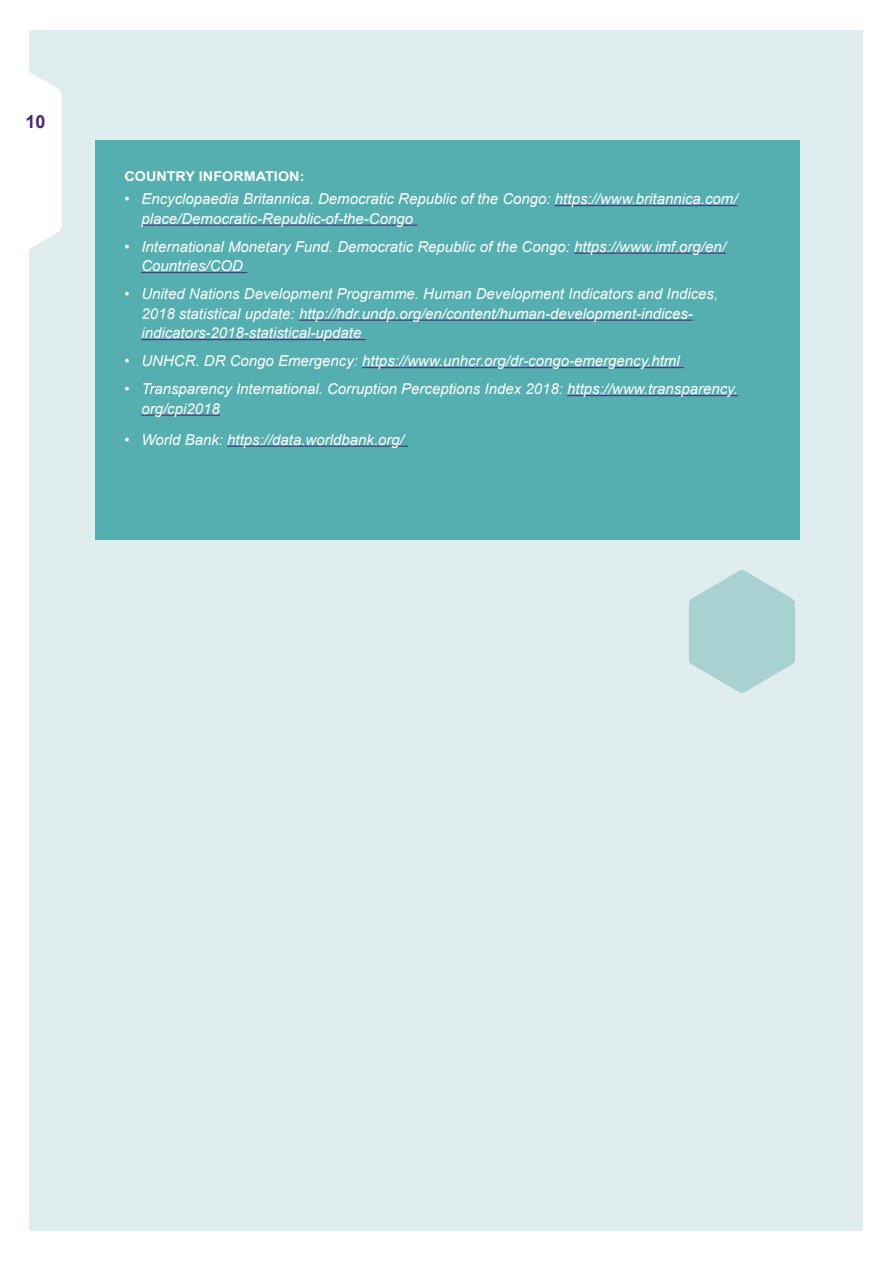
<style>
.page{position:relative;width:893px;height:1263px;background:#fff}
.page>*{position:absolute;margin:0;border:0;box-sizing:border-box;transform-origin:0 0}
.t1{font:700 18px "Arial";color:#512375}
.t2{font:italic 15px/19.5px "Arial";color:#fff}
.Tittel-2{font:700 13.5px "Arial MT Std";letter-spacing:.005em;color:#fff;scale:1.06 1}
</style>
<div class="page">
<div style="left:30px;top:30px;width:833px;height:1201px;background:#dfedee"></div>
<svg style="left:29px;top:30px;width:33px;height:269px"></svg>
<div style="left:95px;top:141px;width:704px;height:399px;background:#55aeaf"></div>
<hr style="left:555px;top:205px;width:183px;height:1px;background:#512375">
<hr style="left:141px;top:225px;width:276px;height:1px;background:#512375">
<hr style="left:574px;top:253px;width:152px;height:1px;background:#512375">
<hr style="left:141px;top:272px;width:106px;height:1px;background:#512375">
<hr style="left:299px;top:320px;width:394px;height:1px;background:#512375">
<hr style="left:141px;top:339px;width:225px;height:1px;background:#512375">
<hr style="left:362px;top:367px;width:322px;height:1px;background:#512375">
<hr style="left:567px;top:395px;width:171px;height:1px;background:#512375">
<hr style="left:141px;top:415px;width:79px;height:1px;background:#512375">
<hr style="left:227px;top:446px;width:181px;height:1px;background:#512375">
<svg style="left:689px;top:570px;width:106px;height:123px"></svg>
<p class="t1" style="left:26px;top:110px;width:22px">10</p>
<p class="Tittel-2" style="left:124px;top:168px;width:171px">COUNTRY INFORMATION:</p>
<p class="t2" style="left:141px;top:189px;width:598px;text-indent:-17px">• Encyclopaedia Britannica. Democratic Republic of the Congo: https://www.britannica.com/ place/Democratic-Republic-of-the-Congo</p>
<p class="t2" style="left:141px;top:237px;width:586px;text-indent:-17px">• International Monetary Fund. Democratic Republic of the Congo: https://www.imf.org/en/<br>Countries/COD</p>
<p class="t2" style="left:141px;top:284px;width:578px;text-indent:-17px">• United Nations Development Programme. Human Development Indicators and Indices,<br>2018 statistical update: http://hdr.undp.org/en/content/human-development-indices&shy;indicators-2018-statistical-update</p>
<p class="t2" style="left:124px;top:351px;width:557px">• UNHCR. DR Congo Emergency: https://www.unhcr.org/dr-congo-emergency.html</p>
<p class="t2" style="left:141px;top:379px;width:598px;text-indent:-17px">• Transparency International. Corruption Perceptions Index 2018: https://www.transparency. org/cpi2018</p>
<p class="t2" style="left:124px;top:430px;width:281px">• World Bank: https://data.worldbank.org/</p>
</div>
